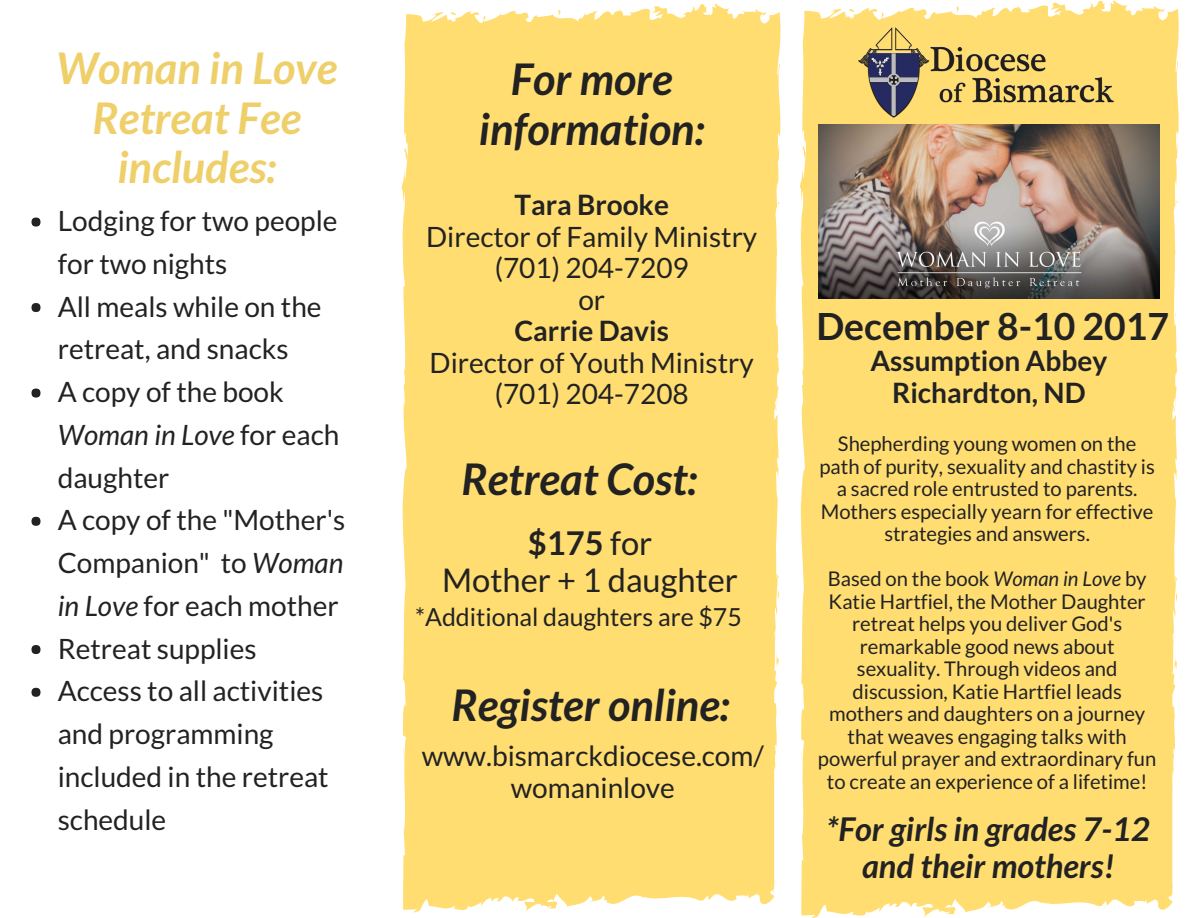
<style>
.page{position:relative;width:1188px;height:918px;background:#fff}
.page>*{position:absolute;margin:0;border:0;box-sizing:border-box;transform-origin:0 0}
.t1{font:italic 700 43.65px/49.5px "Lato";color:#222;text-align:center}
.t2{font:italic 700 43.65px/49.5px "Lato";color:#efcf6a;text-align:center}
.t3{font:700 37.35px "Lato";color:#222}
.t4{font:italic 700 32.7px/37.2px "Lato";color:#222;text-align:center}
.t5{font:32.7px/37.2px "Lato";color:#222;text-align:center}
.t6{font:28.05px/42.8px "Lato";color:#222;text-align:center}
.t7{font:700 28.05px/31.5px "Lato";color:#222;text-align:center}
.t8{font:24.9px "Lato";color:#222}
.t9{font:20.25px/22.5px "Lato";color:#222;text-align:center}
.s1{font-style:italic}
.s2{font-weight:700}
</style>
<div class="page">
<div style="left:800px;top:0;width:379px;height:918px;background:#ffdd71"></div>
<svg style="left:979px;top:10px;width:6px;height:5px"></svg>
<svg style="left:1175px;top:312px;width:1px;height:14px"></svg>
<svg style="left:1175px;top:648px;width:3px;height:27px"></svg>
<svg style="left:1176px;top:590px;width:1px;height:17px"></svg>
<svg style="left:1178px;top:73px;width:1px;height:12px"></svg>
<svg style="left:950px;top:5px;width:9px;height:7px"></svg>
<svg style="left:849px;top:8px;width:5px;height:5px"></svg>
<img style="left:819px;top:125px;width:341px;height:173px">
<div style="left:402px;top:4px;width:379px;height:908px;background:#ffdd71"></div>
<svg style="left:581px;top:13px;width:6px;height:5px"></svg>
<svg style="left:776px;top:312px;width:2px;height:14px"></svg>
<svg style="left:776px;top:645px;width:4px;height:27px"></svg>
<svg style="left:778px;top:588px;width:1px;height:16px"></svg>
<svg style="left:780px;top:76px;width:1px;height:12px"></svg>
<svg style="left:552px;top:9px;width:9px;height:6px"></svg>
<svg style="left:450px;top:11px;width:6px;height:5px"></svg>
<img style="left:857px;top:25px;width:265px;height:95px">
<div style="left:31px;top:218px;width:9px;height:9px;background:#222;border-radius:50%"></div>
<div style="left:31px;top:303px;width:9px;height:9px;background:#222;border-radius:50%"></div>
<div style="left:31px;top:389px;width:9px;height:9px;background:#222;border-radius:50%"></div>
<div style="left:31px;top:517px;width:9px;height:9px;background:#222;border-radius:50%"></div>
<div style="left:31px;top:645px;width:9px;height:9px;background:#222;border-radius:50%"></div>
<div style="left:31px;top:688px;width:9px;height:9px;background:#222;border-radius:50%"></div>
<h1 class="t2" style="left:56px;top:43px;width:283px">Woman in Love<br>Retreat Fee includes:</h1>
<p class="t6" style="left:58px;top:199px;width:289px;text-align:left">Lodging for two people for two nights<br>All meals while on the retreat, and snacks<br>A copy of the book<br><span class="s1">Woman in Love</span> for each daughter<br>A copy of the "Mother's<br>Companion" to <span class="s1">Woman in Love</span> for each mother<br>Retreat supplies<br>Access to all activities and programming included in the retreat schedule</p>
<h1 class="t1" style="left:479px;top:54px;width:227px">For more information:</h1>
<h3 class="t7" style="left:514px;top:188px;width:156px">Tara Brooke</h3>
<h3 class="t6" style="left:426px;top:220px;width:333px;line-height:31.5px">Director of Family Ministry (701) 204-7209<br>or</h3>
<h3 class="t7" style="left:514px;top:314px;width:156px">Carrie Davis</h3>
<h3 class="t6" style="left:430px;top:346px;width:326px;line-height:31.5px">Director of Youth Ministry (701) 204-7208</h3>
<h1 class="t1" style="left:461px;top:453px;width:238px">Retreat Cost:</h1>
<h3 class="t5" style="left:442px;top:524px;width:297px"><span class="s2">$175</span> for<br>Mother + 1 daughter</h3>
<p class="t8" style="left:415px;top:602px;width:328px">*Additional daughters are $75</p>
<h1 class="t1" style="left:451px;top:679px;width:280px">Register online:</h1>
<h3 class="t6" style="left:422px;top:740px;width:344px;line-height:31.5px">www.bismarckdiocese.com/ womaninlove</h3>
<h2 class="t3" style="left:816px;top:303px;width:354px">December 8-10 2017</h2>
<h3 class="t7" style="left:870px;top:345px;width:238px">Assumption Abbey<br>Richardton, ND</h3>
<p class="t9" style="left:819px;top:432px;width:337px">Shepherding young women on the path of purity, sexuality and chastity is a sacred role entrusted to parents.<br>Mothers especially yearn for effective strategies and answers.</p>
<p class="t9" style="left:818px;top:567px;width:340px">Based on the book <span class="s1">Woman in Love</span> by Katie Hartfiel, the Mother Daughter retreat helps you deliver God's remarkable good news about sexuality. Through videos and discussion, Katie Hartfiel leads mothers and daughters on a journey that weaves engaging talks with powerful prayer and extraordinary fun to create an experience of a lifetime!</p>
<h3 class="t4" style="left:826px;top:810px;width:325px">*For girls in grades 7-12 and their mothers!</h3>
</div>
